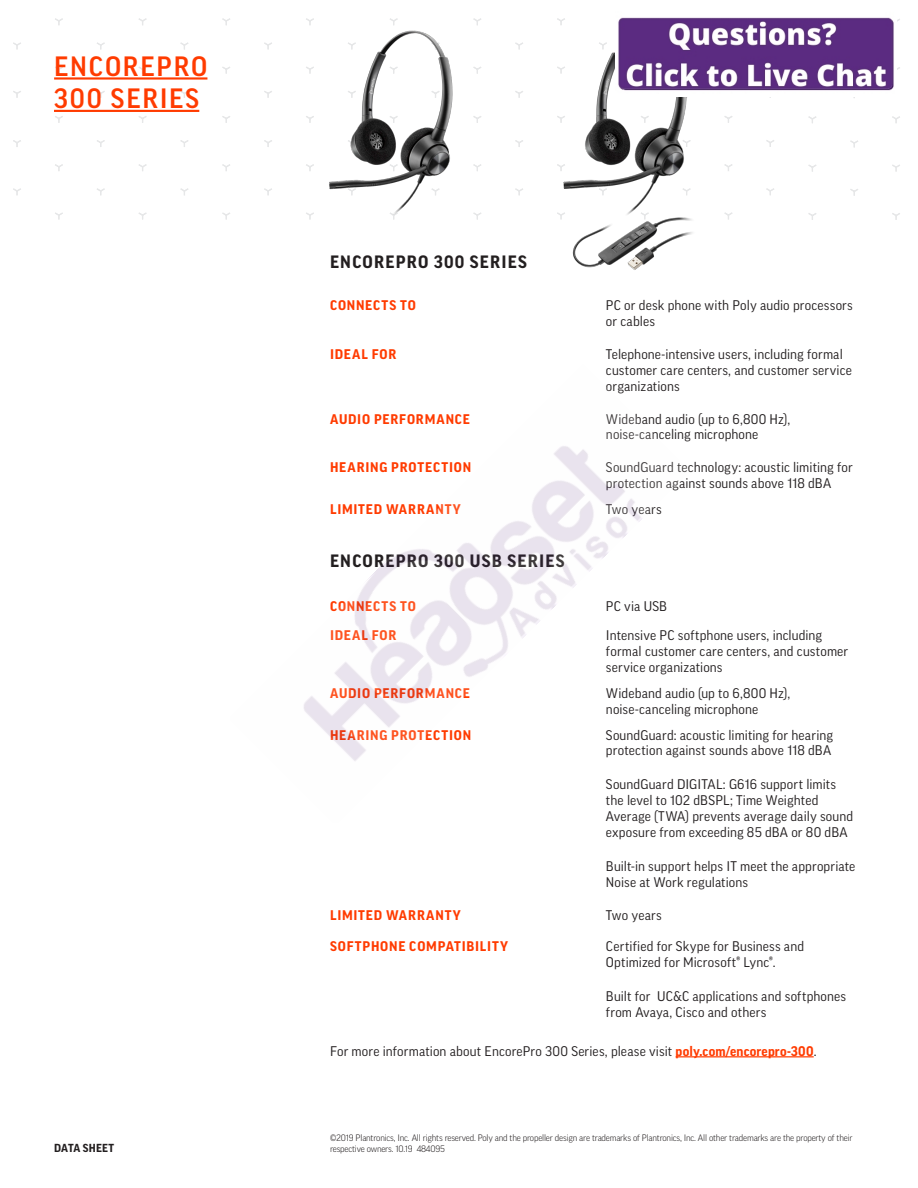
<style>
.page{position:relative;width:918px;height:1188px;background:#fff}
.page>*{position:absolute;margin:0;border:0;box-sizing:border-box;transform-origin:0 0}
.t1{font:500 27px/32.4px "Good Pro";letter-spacing:.065em;color:#ff3b00}
.t2{font:700 17.25px "Good Pro";letter-spacing:.07em;color:#231f20}
.t3{font:13.5px/15.9px "Good Pro";letter-spacing:.01em;color:#231f20}
.t4{font:700 13.5px "Good Pro";letter-spacing:.06em;color:#ff3b00}
.t5{font:700 11.25px "Good Pro";letter-spacing:.02em;color:#231f20}
.t6{font:300 9px/10.8px "Good Pro";letter-spacing:-.02em;color:#231f20}
.s1{font-weight:700;color:#ff3b00}
</style>
<div class="page">
<svg style="left:55px;top:116px;width:8px;height:6px"></svg>
<svg style="left:138px;top:116px;width:9px;height:6px"></svg>
<svg style="left:13px;top:140px;width:8px;height:6px"></svg>
<svg style="left:97px;top:140px;width:8px;height:6px"></svg>
<svg style="left:139px;top:164px;width:8px;height:7px"></svg>
<svg style="left:97px;top:188px;width:8px;height:7px"></svg>
<svg style="left:55px;top:164px;width:8px;height:7px"></svg>
<svg style="left:13px;top:188px;width:8px;height:7px"></svg>
<svg style="left:55px;top:212px;width:8px;height:7px"></svg>
<svg style="left:138px;top:212px;width:9px;height:7px"></svg>
<svg style="left:180px;top:188px;width:8px;height:7px"></svg>
<svg style="left:180px;top:140px;width:8px;height:6px"></svg>
<svg style="left:222px;top:164px;width:8px;height:7px"></svg>
<svg style="left:222px;top:116px;width:8px;height:6px"></svg>
<svg style="left:222px;top:212px;width:8px;height:7px"></svg>
<svg style="left:264px;top:188px;width:8px;height:7px"></svg>
<svg style="left:264px;top:140px;width:8px;height:6px"></svg>
<svg style="left:55px;top:18px;width:8px;height:7px"></svg>
<svg style="left:139px;top:18px;width:8px;height:7px"></svg>
<svg style="left:222px;top:18px;width:8px;height:7px"></svg>
<svg style="left:13px;top:42px;width:8px;height:7px"></svg>
<svg style="left:97px;top:42px;width:8px;height:7px"></svg>
<svg style="left:138px;top:67px;width:9px;height:6px"></svg>
<svg style="left:97px;top:91px;width:8px;height:6px"></svg>
<svg style="left:55px;top:67px;width:8px;height:6px"></svg>
<svg style="left:13px;top:91px;width:8px;height:6px"></svg>
<svg style="left:180px;top:91px;width:9px;height:6px"></svg>
<svg style="left:180px;top:42px;width:9px;height:7px"></svg>
<svg style="left:222px;top:67px;width:8px;height:6px"></svg>
<svg style="left:264px;top:91px;width:8px;height:6px"></svg>
<svg style="left:264px;top:42px;width:8px;height:7px"></svg>
<svg style="left:808px;top:116px;width:8px;height:7px"></svg>
<svg style="left:892px;top:116px;width:8px;height:7px"></svg>
<svg style="left:850px;top:140px;width:8px;height:7px"></svg>
<svg style="left:892px;top:164px;width:8px;height:7px"></svg>
<svg style="left:850px;top:189px;width:8px;height:6px"></svg>
<svg style="left:808px;top:164px;width:9px;height:7px"></svg>
<svg style="left:808px;top:213px;width:9px;height:6px"></svg>
<svg style="left:892px;top:213px;width:8px;height:6px"></svg>
<svg style="left:766px;top:188px;width:8px;height:7px"></svg>
<svg style="left:766px;top:140px;width:8px;height:6px"></svg>
<hr style="left:54px;top:77px;width:153px;height:3px;background:#ff3b00">
<hr style="left:54px;top:110px;width:145px;height:2px;background:#ff3b00">
<img style="left:306px;top:18px;width:175px;height:202px">
<img style="left:518px;top:18px;width:215px;height:252px">
<hr style="left:676px;top:1056px;width:138px;height:1px;background:#ff3b00">
<img style="left:615px;top:17px;width:279px;height:79px">
<img style="left:304px;top:446px;width:338px;height:315px">
<h1 class="t1" style="left:54px;top:50px;width:155px">ENCOREPRO<br>300 SERIES</h1>
<p class="t5" style="left:54px;top:1142px;width:62px">DATA SHEET</p>
<p class="t2" style="left:330px;top:252px;width:198px">ENCOREPRO 300 SERIES</p>
<p class="t4" style="left:330px;top:298px;width:87px">CONNECTS TO</p>
<p class="t3" style="left:606px;top:297px;width:248px">PC or desk phone with Poly audio processors or cables</p>
<p class="t4" style="left:330px;top:346px;width:68px">IDEAL FOR</p>
<p class="t3" style="left:606px;top:346px;width:247px">Telephone-intensive users, including formal customer care centers, and customer service organizations</p>
<p class="t4" style="left:330px;top:411px;width:141px">AUDIO PERFORMANCE</p>
<p class="t3" style="left:606px;top:411px;width:186px">Wideband audio (up to 6,800 Hz), noise-canceling microphone</p>
<p class="t4" style="left:330px;top:460px;width:143px">HEARING PROTECTION</p>
<p class="t3" style="left:606px;top:459px;width:248px">SoundGuard technology: acoustic limiting for protection against sounds above 118 dBA</p>
<p class="t4" style="left:330px;top:502px;width:132px">LIMITED WARRANTY</p>
<p class="t3" style="left:606px;top:501px;width:57px">Two years</p>
<p class="t2" style="left:330px;top:552px;width:236px">ENCOREPRO 300 USB SERIES</p>
<p class="t4" style="left:330px;top:599px;width:87px">CONNECTS TO</p>
<p class="t3" style="left:606px;top:598px;width:63px">PC via USB</p>
<p class="t4" style="left:330px;top:627px;width:68px">IDEAL FOR</p>
<p class="t3" style="left:606px;top:627px;width:244px">Intensive PC softphone users, including formal customer care centers, and customer service organizations</p>
<p class="t4" style="left:330px;top:685px;width:141px">AUDIO PERFORMANCE</p>
<p class="t3" style="left:606px;top:685px;width:186px">Wideband audio (up to 6,800 Hz), noise-canceling microphone</p>
<p class="t4" style="left:330px;top:727px;width:143px">HEARING PROTECTION</p>
<p class="t3" style="left:606px;top:727px;width:229px">SoundGuard: acoustic limiting for hearing protection against sounds above 118 dBA</p>
<p class="t3" style="left:606px;top:777px;width:249px">SoundGuard DIGITAL: G616 support limits the level to 102 dBSPL; Time Weighted Average (TWA) prevents average daily sound exposure from exceeding 85 dBA or 80 dBA</p>
<p class="t3" style="left:606px;top:858px;width:251px">Built-in support helps IT meet the appropriate<br>Noise at Work regulations</p>
<p class="t4" style="left:330px;top:908px;width:132px">LIMITED WARRANTY</p>
<p class="t3" style="left:606px;top:908px;width:57px">Two years</p>
<p class="t4" style="left:330px;top:939px;width:180px">SOFTPHONE COMPATIBILITY</p>
<p class="t3" style="left:606px;top:939px;width:200px">Certified for Skype for Business and<br>Optimized for Microsoft® Lync®.</p>
<p class="t3" style="left:606px;top:988px;width:242px">Built for UC&amp;C applications and softphones from Avaya, Cisco and others</p>
<p class="t3" style="left:330px;top:1043px;width:488px">For more information about EncorePro 300 Series, please visit <span class="s1">poly.com/encorepro-300</span>.</p>
<p class="t6" style="left:330px;top:1133px;width:524px">©2019 Plantronics, Inc. All rights reserved. Poly and the propeller design are trademarks of Plantronics, Inc. All other trademarks are the property of their respective owners. 10.19 484095</p>
</div>
